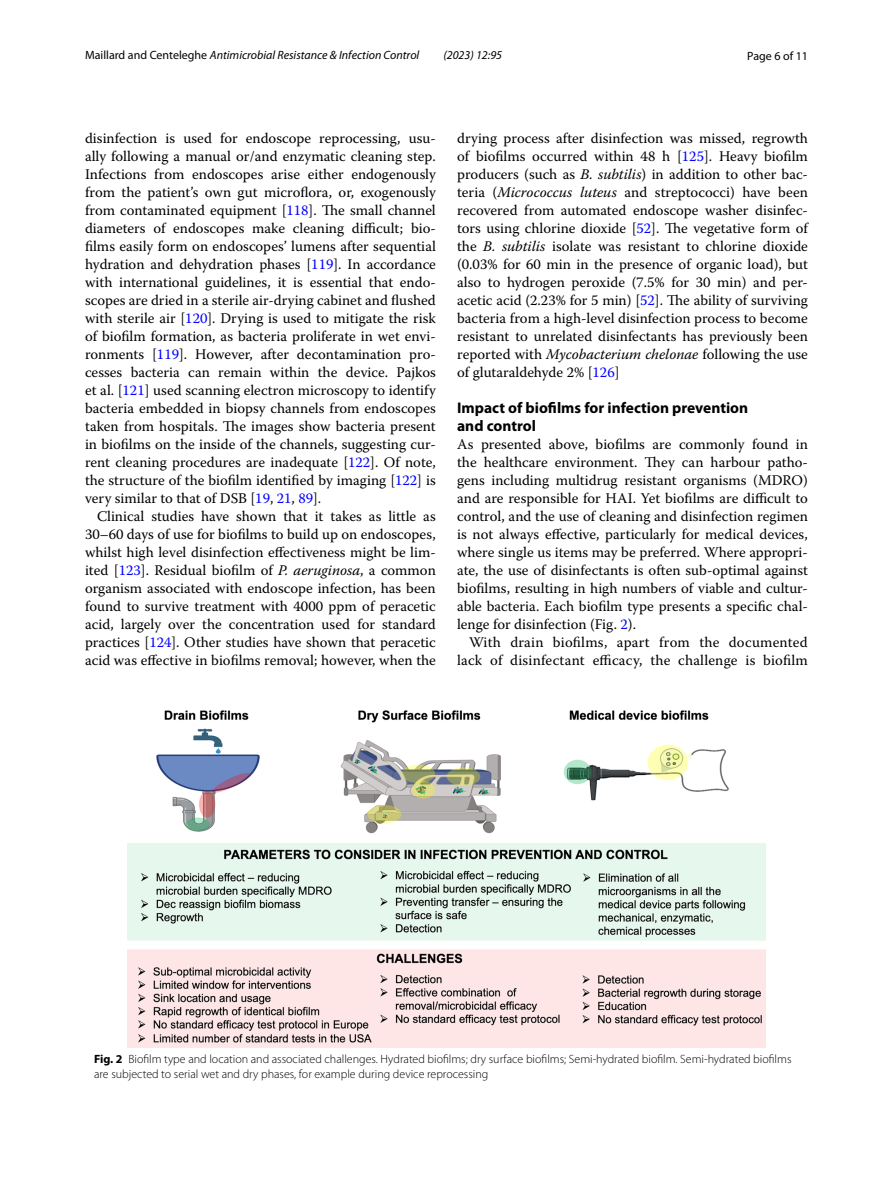
<style>
.page{position:relative;width:893px;height:1187px;background:#fff}
.page>*{position:absolute;margin:0;border:0;box-sizing:border-box;transform-origin:0 0}
.t1{font:700 15.45px/18px "Myriad Pro";color:#000}
.t2{font:14.7px/18px "Warnock Pro";color:#000;text-align:justify}
.t3{font:300 12px/15px "Myriad Pro";color:#000}
.t4{font:italic 12px "Myriad Pro";color:#000}
.t5{font:12px "Myriad Pro";color:#000}
.s1{font-style:normal}
.s2{color:#00f}
.s3{font-style:italic}
.s4{font-weight:700}
</style>
<div class="page">
<img style="left:128px;top:710px;width:637px;height:337px">
<p class="t4" style="left:85px;top:48px;width:336px"><span class="s1">Maillard and Centeleghe</span> Antimicrobial Resistance &amp; Infection Control</p>
<p class="t4" style="left:443px;top:48px;width:60px">(2023) 12:95</p>
<p class="t5" style="left:747px;top:48px;width:62px">Page 6 of 11</p>
<p class="t2" style="left:85px;top:128px;width:352px">disinfection is used for endoscope reprocessing, usu&shy;ally following a manual or/and enzymatic cleaning step.<br>Infections from endoscopes arise either endogenously from the patient’s own gut microflora, or, exogenously from contaminated equipment [<span class="s2">118</span>]. The small channel diameters of endoscopes make cleaning difficult; bio&shy;films easily form on endoscopes’ lumens after sequential hydration and dehydration phases [<span class="s2">119</span>]. In accordance with international guidelines, it is essential that endo&shy;scopes are dried in a sterile air-drying cabinet and flushed with sterile air [<span class="s2">120</span>]. Drying is used to mitigate the risk of biofilm formation, as bacteria proliferate in wet envi&shy;ronments [<span class="s2">119</span>]. However, after decontamination pro&shy;cesses bacteria can remain within the device. Pajkos et al. [<span class="s2">121</span>] used scanning electron microscopy to identify bacteria embedded in biopsy channels from endoscopes taken from hospitals. The images show bacteria present in biofilms on the inside of the channels, suggesting cur&shy;rent cleaning procedures are inadequate [<span class="s2">122</span>]. Of note, the structure of the biofilm identified by imaging [<span class="s2">122</span>] is very similar to that of DSB [<span class="s2">19</span>, <span class="s2">21</span>, <span class="s2">89</span>].</p>
<p class="t2" style="left:85px;top:506px;width:352px;text-indent:12px">Clinical studies have shown that it takes as little as 30–60 days of use for biofilms to build up on endoscopes, whilst high level disinfection effectiveness might be lim&shy;ited [<span class="s2">123</span>]. Residual biofilm of <span class="s3">P. aeruginosa</span>, a common organism associated with endoscope infection, has been found to survive treatment with 4000 ppm of peracetic acid, largely over the concentration used for standard practices [<span class="s2">124</span>]. Other studies have shown that peracetic acid was effective in biofilms removal; however, when the</p>
<p class="t2" style="left:457px;top:128px;width:352px">drying process after disinfection was missed, regrowth of biofilms occurred within 48 h [<span class="s2">125</span>]. Heavy biofilm producers (such as <span class="s3">B. subtilis</span>) in addition to other bac&shy;teria (<span class="s3">Micrococcus luteus</span> and streptococci) have been recovered from automated endoscope washer disinfec&shy;tors using chlorine dioxide [<span class="s2">52</span>]. The vegetative form of the <span class="s3">B. subtilis</span> isolate was resistant to chlorine dioxide (0.03% for 60 min in the presence of organic load), but also to hydrogen peroxide (7.5% for 30 min) and per&shy;acetic acid (2.23% for 5 min) [<span class="s2">52</span>]. The ability of surviving bacteria from a high-level disinfection process to become resistant to unrelated disinfectants has previously been reported with <span class="s3">Mycobacterium chelonae</span> following the use of glutaraldehyde 2% [<span class="s2">126</span>]</p>
<p class="t1" style="left:457px;top:398px;width:293px">Impact of biofilms for infection prevention and control</p>
<p class="t2" style="left:457px;top:434px;width:352px">As presented above, biofilms are commonly found in the healthcare environment. They can harbour patho&shy;gens including multidrug resistant organisms (MDRO) and are responsible for HAI. Yet biofilms are difficult to control, and the use of cleaning and disinfection regimen is not always effective, particularly for medical devices, where single us items may be preferred. Where appropri&shy;ate, the use of disinfectants is often sub-optimal against biofilms, resulting in high numbers of viable and cultur&shy;able bacteria. Each biofilm type presents a specific chal&shy;lenge for disinfection (Fig. <span class="s2">2</span>).</p>
<p class="t2" style="left:457px;top:632px;width:352px;text-align:right">With drain biofilms, apart from the documented lack of disinfectant efficacy, the challenge is biofilm</p>
<p class="t3" style="left:94px;top:1051px;width:699px"><span class="s4">Fig. 2</span> Biofilm type and location and associated challenges. Hydrated biofilms; dry surface biofilms; Semi-hydrated biofilm. Semi-hydrated biofilms are subjected to serial wet and dry phases, for example during device reprocessing</p>
</div>
